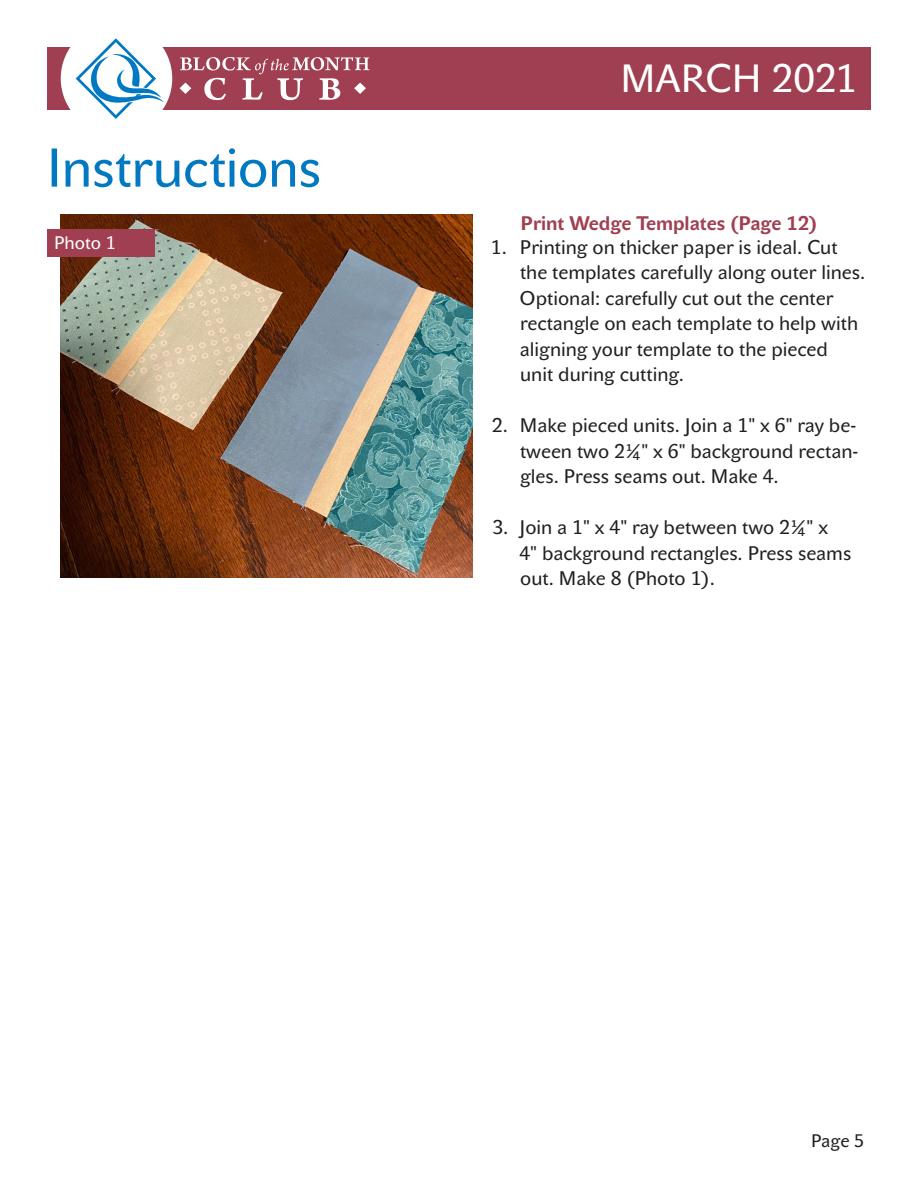
<style>
.page{position:relative;width:918px;height:1188px;background:#fff}
.page>*{position:absolute;margin:0;border:0;box-sizing:border-box;transform-origin:0 0}
.Page_title{font:54px "John Sans Text Pro";letter-spacing:-.01em;color:#0079c2}
.Month_for_header{font:39px "John Sans Text Pro";letter-spacing:.005em;color:#fff}
.t1{font:19.5px/25.5px "John Sans Text Pro";color:#231f20}
.t2{font:700 19.5px "John Sans Text Pro";color:#a03f51}
.Photo_caption_bar{font:18px "John Sans Text Pro";color:#fff}
.t3{font:18px "John Sans Text Pro";color:#231f20}
</style>
<div class="page">
<div style="left:47px;top:47px;width:824px;height:62px;background:#a03f51"></div>
<div style="left:61px;top:23px;width:111px;height:111px;background:#fff;border-radius:50%"></div>
<svg style="left:76px;top:38px;width:88px;height:81px"></svg>
<svg style="left:180px;top:57px;width:190px;height:43px"></svg>
<img style="left:61px;top:215px;width:411px;height:363px">
<div style="left:47px;top:230px;width:108px;height:27px;background:#a03f51"></div>
<p class="Page_title" style="left:47px;top:137px;width:276px">Instructions</p>
<p class="Month_for_header" style="left:621px;top:56px;width:238px">MARCH 2021</p>
<p class="t2" style="left:521px;top:212px;width:298px">Print Wedge Templates (Page 12)</p>
<p class="Photo_caption_bar" style="left:54px;top:232px;width:63px">Photo 1</p>
<p class="t1" style="left:520px;top:234px;width:347px;text-indent:-29px">1. Printing on thicker paper is ideal. Cut the templates carefully along outer lines.<br>Optional: carefully cut out the center rectangle on each template to help with aligning your template to the pieced unit during cutting.</p>
<p class="t1" style="left:520px;top:413px;width:340px;text-align:justify;text-indent:-28px">2. Make pieced units. Join a 1" x 6" ray be&shy;tween two 2¼" x 6" background rectan&shy;gles. Press seams out. Make 4.</p>
<p class="t1" style="left:519px;top:515px;width:333px;text-indent:-27px">3. Join a 1" x 4" ray between two 2¼" x<br>4" background rectangles. Press seams out. Make 8 (Photo 1).</p>
<p class="t3" style="left:811px;top:1130px;width:54px">Page 5</p>
</div>
